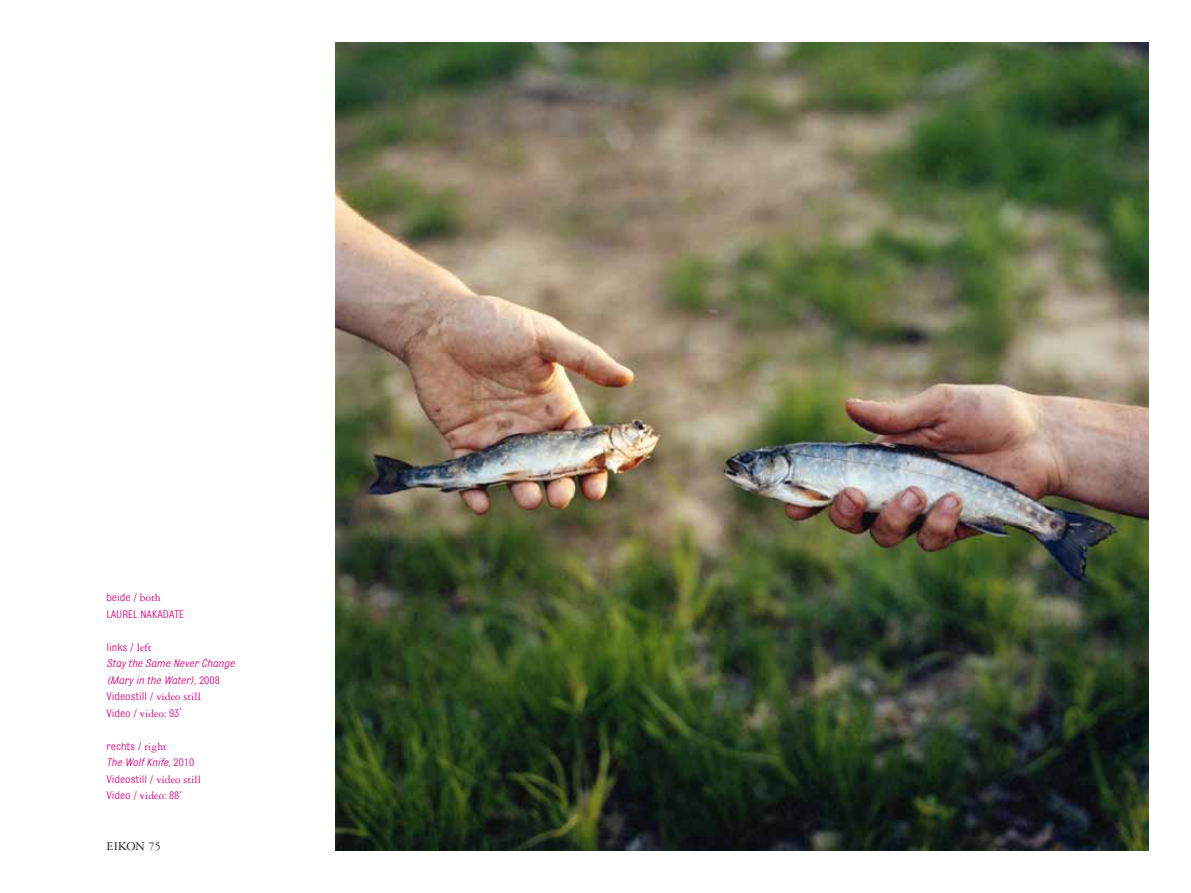
<style>
.page{position:relative;width:1191px;height:893px;background:#fff}
.page>*{position:absolute;margin:0;border:0;box-sizing:border-box;transform-origin:0 0}
.t1{font:12.75px "Garamond Three";color:#282829}
.t2{font:11.7px/16.5px "Bulldog Std";color:#e2007a}
.t3{font:italic 11.7px/16.5px "Bulldog Std";color:#e2007a}
.s1{font-family:"Garamond Three"}
.s2{font-style:normal}
.s3{font-family:"Garamond Three";font-style:normal}
.s4{font-style:italic}
</style>
<div class="page">
<img style="left:336px;top:43px;width:812px;height:807px">
<p class="t2" style="left:106px;top:590px;width:79px">beide / <span class="s1">both<br></span>LAUREL NAKADATE</p>
<p class="t3" style="left:106px;top:639px;width:130px"><span class="s2">links /</span> <span class="s3">left<br></span>Stay the Same Never Change (Mary in the Water)<span class="s2">, 2008<br>Videostill /</span> <span class="s3">video still<br></span><span class="s2">Video /</span> <span class="s3">video</span><span class="s2">: 93</span></p>
<p class="t2" style="left:179px;top:698px;width:4px">,</p>
<p class="t2" style="left:106px;top:738px;width:96px">rechts / <span class="s1">right<br></span><span class="s4">The Wolf Knife</span>, 2010<br>Videostill / <span class="s1">video still<br></span>Video / <span class="s1">video</span>: 88</p>
<p class="t2" style="left:179px;top:780px;width:4px">,</p>
<p class="t1" style="left:106px;top:840px;width:56px">EIKON 75</p>
</div>
